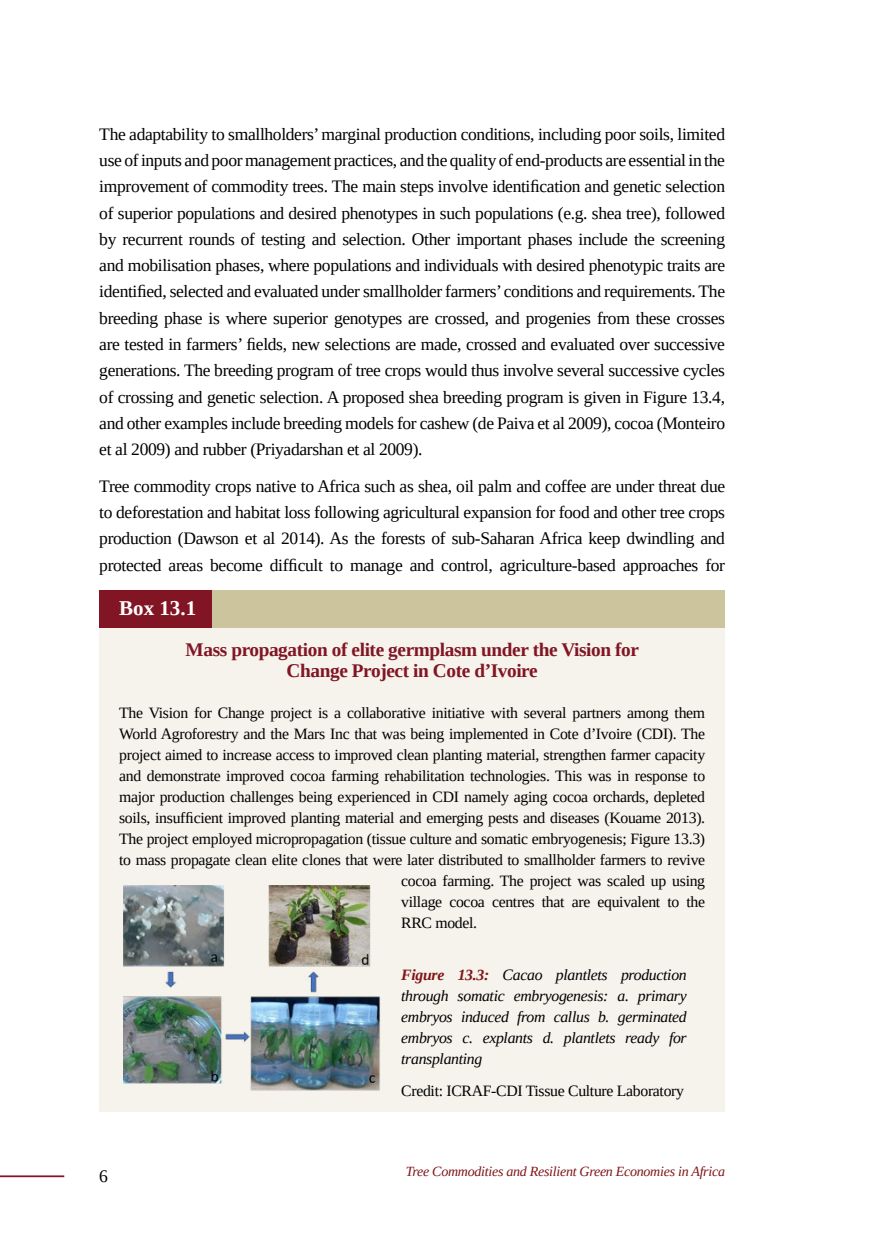
<style>
.page{position:relative;width:874px;height:1241px;background:#fff}
.page>*{position:absolute;margin:0;border:0;box-sizing:border-box;transform-origin:0 0}
.t1{font:700 21px "Tinos";color:#fff}
.t2{font:700 19.25px/21px "Tinos";letter-spacing:-.02em;color:#811524;text-align:center}
.t3{font:17.5px/26.2px "Tinos";letter-spacing:-.02em;color:#000;text-align:justify}
.t4{font:15.75px "Tinos";letter-spacing:-.02em;color:#000}
.t5{font:italic 15.75px/21px "Tinos";letter-spacing:-.02em;color:#000;text-align:justify}
.t6{font:italic 14px "Tinos";letter-spacing:-.02em;color:#801518}
.s1{font-weight:700;color:#801518}
</style>
<div class="page">
<hr style="left:0;top:1175px;width:64px;height:1px;background:#811524">
<div style="left:99px;top:627px;width:625px;height:484px;background:#f5f3ec"></div>
<div style="left:203px;top:590px;width:521px;height:37px;background:#ccc49d"></div>
<div style="left:99px;top:590px;width:113px;height:37px;background:#811524"></div>
<img style="left:123px;top:885px;width:257px;height:206px">
<p class="t3" style="left:99px;top:121px;width:627px">The adaptability to smallholders’ marginal production conditions, including poor soils, limited use of inputs and poor management practices, and the quality of end-products are essential in the improvement of commodity trees. The main steps involve identification and genetic selection of superior populations and desired phenotypes in such populations (e.g. shea tree), followed by recurrent rounds of testing and selection. Other important phases include the screening and mobilisation phases, where populations and individuals with desired phenotypic traits are identified, selected and evaluated under smallholder farmers’ conditions and requirements. The breeding phase is where superior genotypes are crossed, and progenies from these crosses are tested in farmers’ fields, new selections are made, crossed and evaluated over successive generations. The breeding program of tree crops would thus involve several successive cycles of crossing and genetic selection. A proposed shea breeding program is given in Figure 13.4, and other examples include breeding models for cashew (de Paiva et al 2009), cocoa (Monteiro et al 2009) and rubber (Priyadarshan et al 2009).</p>
<p class="t3" style="left:99px;top:472px;width:627px">Tree commodity crops native to Africa such as shea, oil palm and coffee are under threat due to deforestation and habitat loss following agricultural expansion for food and other tree crops production (Dawson et al 2014). As the forests of sub-Saharan Africa keep dwindling and protected areas become difficult to manage and control, agriculture-based approaches for</p>
<p class="t1" style="left:119px;top:593px;width:79px">Box 13.1</p>
<p class="t2" style="left:185px;top:638px;width:454px">Mass propagation of elite germplasm under the Vision for<br>Change Project in Cote d’Ivoire</p>
<p class="t4" style="left:119px;top:702px;width:587px">The Vision for Change project is a collaborative initiative with several partners among them</p>
<p class="t4" style="left:119px;top:723px;width:587px">World Agroforestry and the Mars Inc that was being implemented in Cote d’Ivoire (CDI). The</p>
<p class="t4" style="left:119px;top:744px;width:587px">project aimed to increase access to improved clean planting material, strengthen farmer capacity</p>
<p class="t4" style="left:119px;top:765px;width:587px">and demonstrate improved cocoa farming rehabilitation technologies. This was in response to</p>
<p class="t4" style="left:119px;top:786px;width:587px">major production challenges being experienced in CDI namely aging cocoa orchards, depleted</p>
<p class="t4" style="left:119px;top:807px;width:587px">soils, insufficient improved planting material and emerging pests and diseases (Kouame 2013).</p>
<p class="t4" style="left:119px;top:828px;width:587px">The project employed micropropagation (tissue culture and somatic embryogenesis; Figure 13.3)</p>
<p class="t4" style="left:119px;top:849px;width:587px">to mass propagate clean elite clones that were later distributed to smallholder farmers to revive</p>
<p class="t4" style="left:401px;top:870px;width:305px">cocoa farming. The project was scaled up using</p>
<p class="t4" style="left:401px;top:891px;width:305px">village cocoa centres that are equivalent to the</p>
<p class="t4" style="left:401px;top:912px;width:77px">RRC model.</p>
<p class="t5" style="left:401px;top:964px;width:287px"><span class="s1">Figure 13.3:</span> Cacao plantlets production through somatic embryogenesis: a. primary embryos induced from callus b. germinated embryos c. explants d. plantlets ready for transplanting</p>
<p class="t4" style="left:401px;top:1080px;width:284px">Credit: ICRAF-CDI Tissue Culture Laboratory</p>
<p class="t3" style="left:99px;top:1163px;width:10px">6</p>
<p class="t6" style="left:405px;top:1162px;width:320px">Tree Commodities and Resilient Green Economies in Africa</p>
</div>
